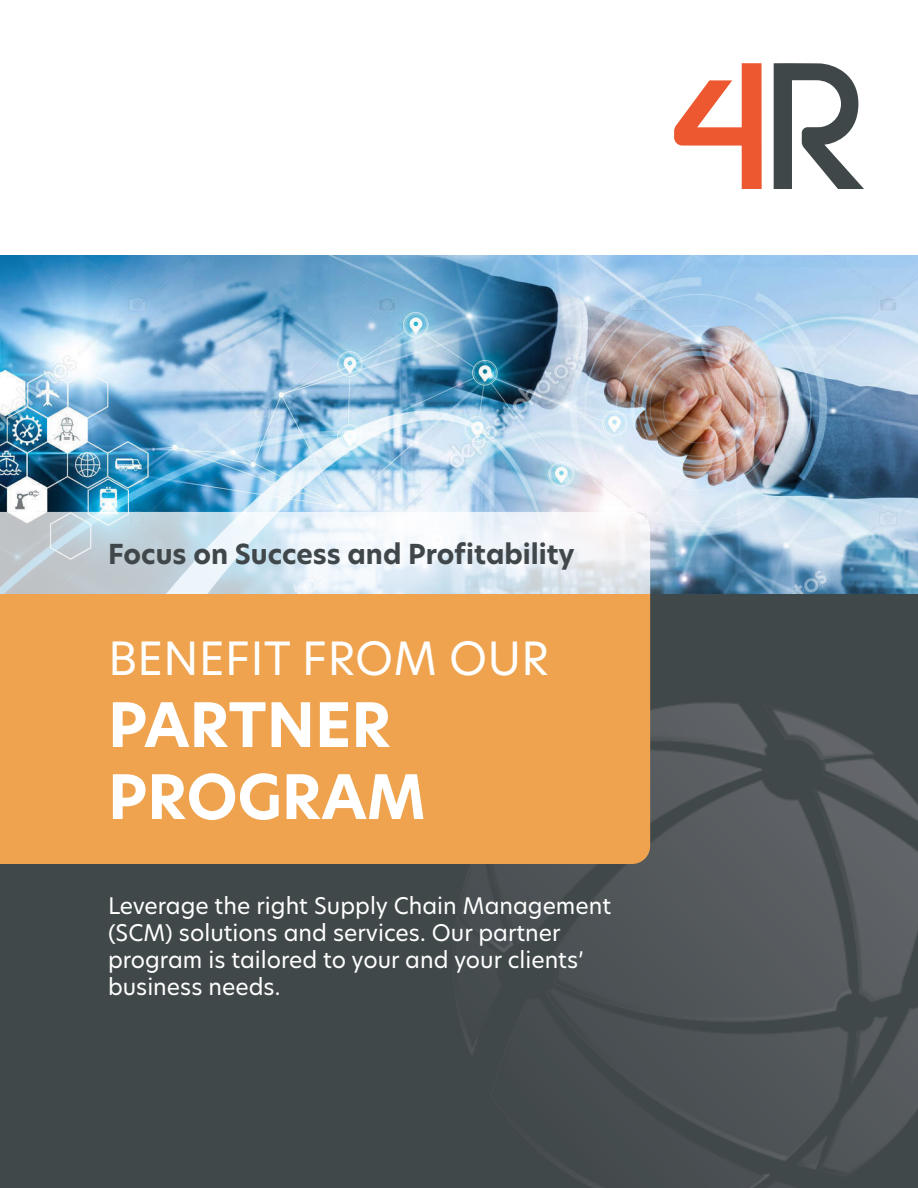
<style>
.page{position:relative;width:918px;height:1188px;background:#fff}
.page>*{position:absolute;margin:0;border:0;box-sizing:border-box;transform-origin:0 0}
.t1{font:700 60px "New Hero";color:#fff}
.t2{font:45px "New Hero";color:#fff}
.t3{font:700 27px "New Hero";color:#40474a}
.t4{font:22.5px/27px "New Hero";color:#fff}
</style>
<div class="page">
<img style="left:0;top:256px;width:918px;height:932px">
<div style="left:0;top:594px;width:650px;height:270px;background:#efa34e"></div>
<svg style="left:0;top:512px;width:650px;height:82px"></svg>
<svg style="left:774px;top:63px;width:90px;height:126px"></svg>
<svg style="left:674px;top:63px;width:88px;height:126px"></svg>
<p class="t3" style="left:108px;top:535px;width:468px">Focus on Success and Profitability</p>
<p class="t2" style="left:108px;top:628px;width:443px">BENEFIT FROM OUR</p>
<p class="t1" style="left:108px;top:684px;width:285px">PARTNER</p>
<p class="t1" style="left:108px;top:756px;width:319px">PROGRAM</p>
<p class="t4" style="left:108px;top:892px;width:505px">Leverage the right Supply Chain Management (SCM) solutions and services. Our partner program is tailored to your and your clients’ business needs.</p>
</div>
